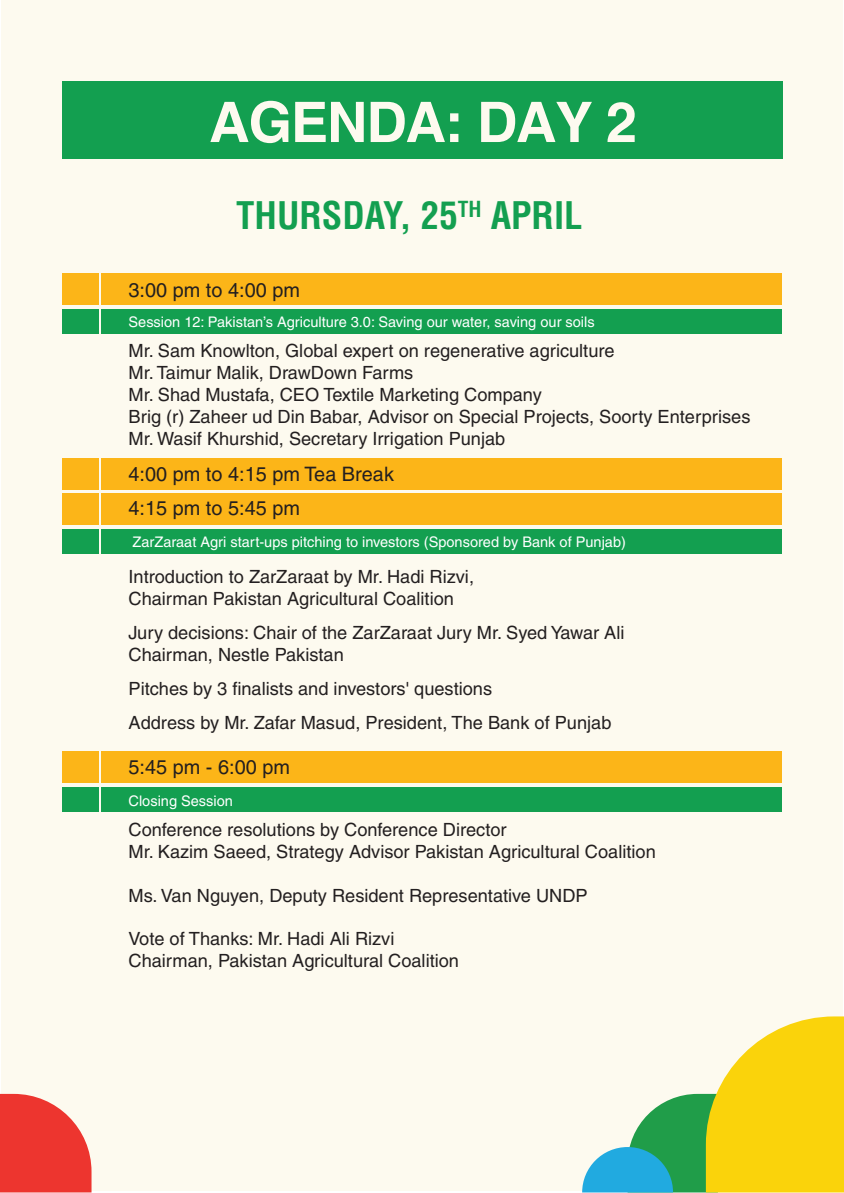
<style>
.page{position:relative;width:844px;height:1193px;background:#fff}
.page>*{position:absolute;margin:0;border:0;box-sizing:border-box;transform-origin:0 0}
.t1{font:700 56px "Helvetica";letter-spacing:-.02em;color:#fdfaef}
.t2{font:700 condensed 37px "Helvetica CE";color:#139f50}
.t3{font:19.8px/34px "Helvetica";color:#231f20}
.t4{font:18.2px/21.8px "Helvetica";color:#231f20}
.t5{font:14.6px "Helvetica";color:#fff}
</style>
<div class="page">
<div style="left:1px;top:0;width:842px;height:1191px;background:#fdfaef"></div>
<svg style="left:0;top:1093px;width:92px;height:99px"></svg>
<svg style="left:582px;top:1016px;width:262px;height:176px"></svg>
<div style="left:63px;top:82px;width:720px;height:77px;background:#139f50"></div>
<div style="left:101px;top:751px;width:681px;height:31px;background:#fcb518"></div>
<div style="left:101px;top:787px;width:681px;height:25px;background:#139f50"></div>
<div style="left:101px;top:458px;width:681px;height:31px;background:#fcb518"></div>
<div style="left:101px;top:493px;width:681px;height:32px;background:#fcb518"></div>
<div style="left:101px;top:529px;width:681px;height:24px;background:#139f50"></div>
<div style="left:101px;top:273px;width:681px;height:32px;background:#fcb518"></div>
<div style="left:101px;top:309px;width:681px;height:24px;background:#139f50"></div>
<div style="left:62px;top:751px;width:36px;height:31px;background:#fcb518"></div>
<div style="left:62px;top:787px;width:36px;height:25px;background:#139f50"></div>
<div style="left:62px;top:458px;width:36px;height:31px;background:#fcb518"></div>
<div style="left:62px;top:493px;width:36px;height:32px;background:#fcb518"></div>
<div style="left:62px;top:529px;width:36px;height:24px;background:#139f50"></div>
<div style="left:62px;top:273px;width:36px;height:32px;background:#fcb518"></div>
<div style="left:62px;top:309px;width:36px;height:24px;background:#139f50"></div>
<h1 class="t1" style="left:209px;top:88px;width:429px">AGENDA: DAY 2</h1>
<h2 class="t2" style="left:236px;top:193px;width:348px">THURSDAY, 25<sup>TH</sup> APRIL</h2>
<p class="t3" style="left:129px;top:273px;width:173px">3:00 pm to 4:00 pm</p>
<p class="t5" style="left:129px;top:313px;width:468px">Session 12: Pakistan’s Agriculture 3.0: Saving our water, saving our soils</p>
<p class="t4" style="left:129px;top:340px;width:623px">Mr. Sam Knowlton, Global expert on regenerative agriculture<br>Mr. Taimur Malik, DrawDown Farms<br>Mr. Shad Mustafa, CEO Textile Marketing Company<br>Brig (r) Zaheer ud Din Babar, Advisor on Special Projects, Soorty Enterprises Mr. Wasif Khurshid, Secretary Irrigation Punjab</p>
<p class="t3" style="left:129px;top:457px;width:267px">4:00 pm to 4:15 pm Tea Break<br>4:15 pm to 5:45 pm</p>
<p class="t5" style="left:133px;top:533px;width:495px">ZarZaraat Agri start-ups pitching to investors (Sponsored by Bank of Punjab)</p>
<p class="t4" style="left:129px;top:566px;width:347px">Introduction to ZarZaraat by Mr. Hadi Rizvi,<br>Chairman Pakistan Agricultural Coalition</p>
<p class="t4" style="left:129px;top:622px;width:497px">Jury decisions: Chair of the ZarZaraat Jury Mr. Syed Yawar Ali<br>Chairman, Nestle Pakistan</p>
<p class="t4" style="left:129px;top:671px;width:484px;line-height:34px">Pitches by 3 finalists and investors' questions<br>Address by Mr. Zafar Masud, President, The Bank of Punjab</p>
<p class="t3" style="left:129px;top:750px;width:163px">5:45 pm - 6:00 pm</p>
<p class="t5" style="left:129px;top:792px;width:106px">Closing Session</p>
<p class="t4" style="left:129px;top:819px;width:529px">Conference resolutions by Conference Director<br>Mr. Kazim Saeed, Strategy Advisor Pakistan Agricultural Coalition</p>
<p class="t4" style="left:129px;top:884px;width:461px">Ms. Van Nguyen, Deputy Resident Representative UNDP</p>
<p class="t4" style="left:129px;top:928px;width:332px">Vote of Thanks: Mr. Hadi Ali Rizvi<br>Chairman, Pakistan Agricultural Coalition</p>
</div>
